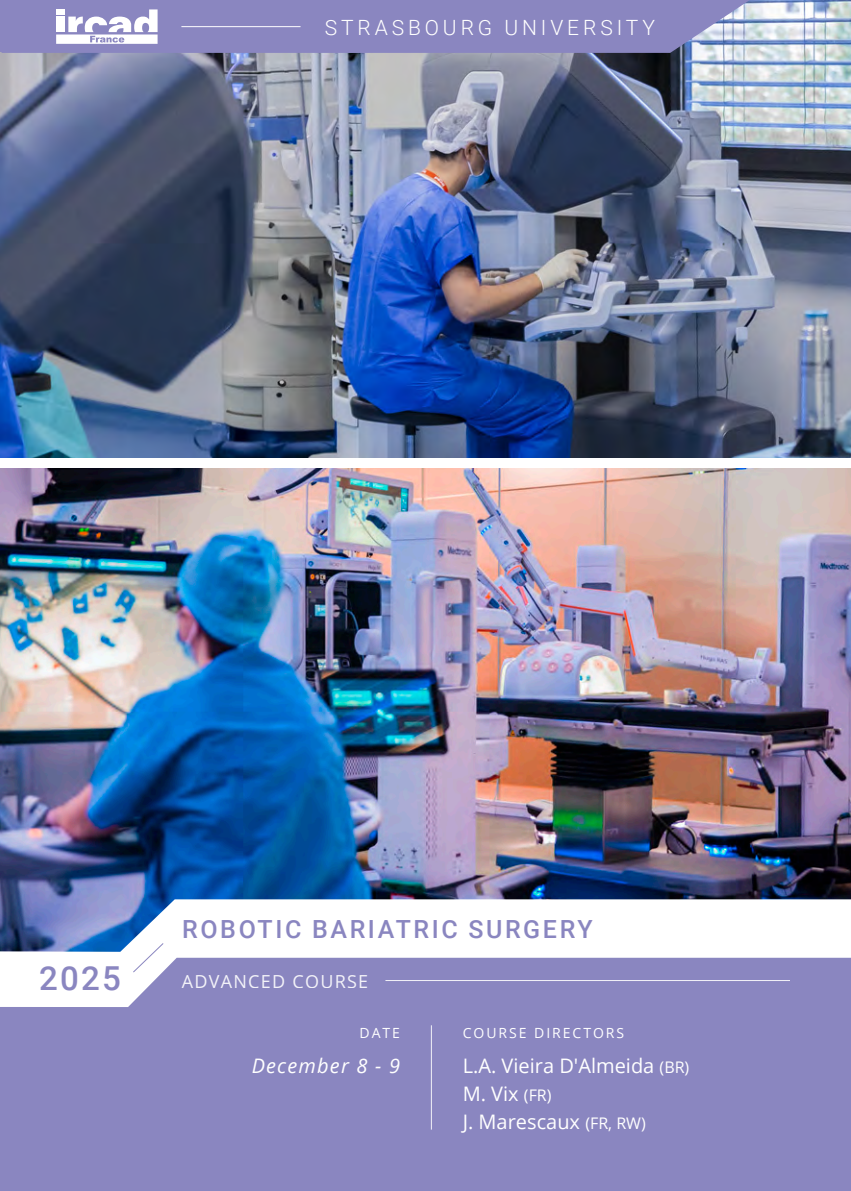
<style>
.page{position:relative;width:851px;height:1191px;background:#fff}
.page>*{position:absolute;margin:0;border:0;box-sizing:border-box;transform-origin:0 0}
.t1{font:500 33px "Roboto";color:#8a86c0}
.t2{font:500 25px "Roboto";letter-spacing:.105em;color:#8a86c0}
.t3{font:300 21px "Roboto";letter-spacing:.185em;color:#fff}
.t4{font:20px/28px "Open Sans";color:#fff}
.t5{font:italic 20px "Open Sans";letter-spacing:.06em;color:#fff}
.t6{font:18px "Open Sans";letter-spacing:.07em;color:#fff}
.t7{font:14px "Open Sans";letter-spacing:.14em;color:#fff}
.s1{font-size:16px}
</style>
<div class="page">
<img style="left:0;top:0;width:850px;height:457px">
<img style="left:0;top:468px;width:850px;height:431px">
<svg style="left:0;top:899px;width:850px;height:53px"></svg>
<div style="left:0;top:957px;width:850px;height:234px;background:#8a86c0"></div>
<svg style="left:132px;top:942px;width:32px;height:31px"></svg>
<hr style="left:431px;top:1025px;width:1px;height:104px;background:#fff">
<hr style="left:385px;top:980px;width:404px;height:1px;background:#fff">
<svg style="left:0;top:0;width:780px;height:54px;background:#adb3cb"></svg>
<svg style="left:1px;top:0;width:747px;height:52px;background:#928fc4"></svg>
<p class="t3" style="left:325px;top:13px;width:332px">STRASBOURG UNIVERSITY</p>
<p class="t2" style="left:182px;top:911px;width:412px">ROBOTIC BARIATRIC SURGERY</p>
<h1 class="t1" style="left:39px;top:955px;width:83px">2025</h1>
<p class="t6" style="left:182px;top:968px;width:188px">ADVANCED COURSE</p>
<p class="t7" style="left:359px;top:1023px;width:42px">DATE</p>
<p class="t7" style="left:462px;top:1023px;width:163px">COURSE DIRECTORS</p>
<p class="t4" style="left:462px;top:1051px;width:228px">L.A. Vieira D'Almeida <span class="s1">(BR)<br></span>M. Vix <span class="s1">(FR)<br></span>J. Marescaux <span class="s1">(FR, RW)</span></p>
<p class="t5" style="left:251px;top:1052px;width:150px">December 8 - 9</p>
</div>
